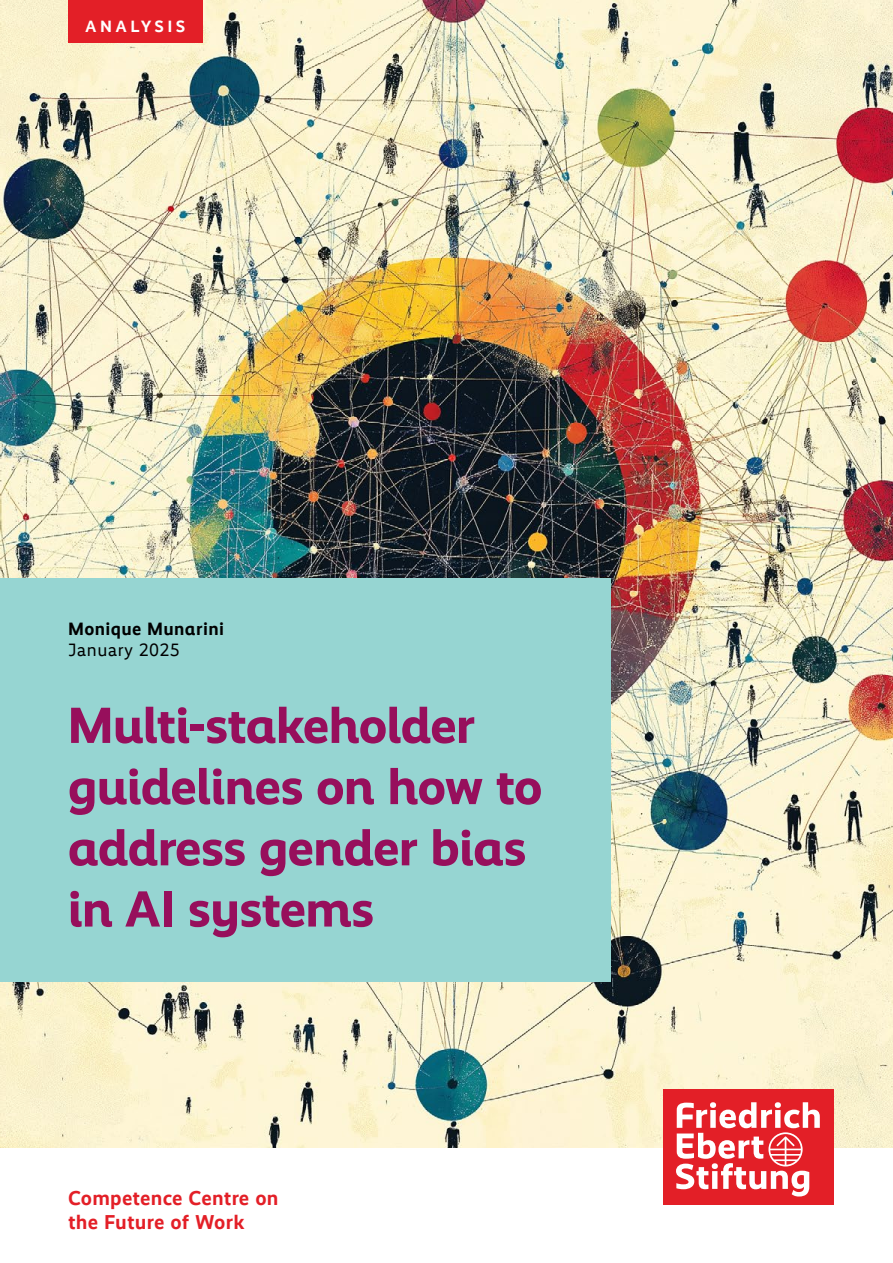
<style>
.page{position:relative;width:893px;height:1263px;background:#fff}
.page>*{position:absolute;margin:0;border:0;box-sizing:border-box;transform-origin:0 0}
.t1{font:51px/61.2px "Ebert Headline";letter-spacing:-.01em;color:#970f5c}
.t2{font:700 20.25px/24px "Ebert";letter-spacing:.01em;color:#e31f27}
.t3{font:700 18px "Ebert";letter-spacing:.02em;color:#000}
.t4{font:18px "Ebert";letter-spacing:.02em;color:#000}
.t5{font:700 16.5px "Ebert";letter-spacing:.21em;color:#fff}
</style>
<div class="page">
<img style="left:0;top:0;width:893px;height:1147px">
<div style="left:0;top:578px;width:610px;height:404px;background:#96d5d2"></div>
<div style="left:68px;top:0;width:135px;height:43px;background:#e31f27"></div>
<div style="left:663px;top:1089px;width:170px;height:116px;background:#e31f27"></div>
<svg style="left:676px;top:1102px;width:144px;height:94px"></svg>
<p class="t5" style="left:85px;top:17px;width:102px">ANALYSIS</p>
<p class="t3" style="left:68px;top:618px;width:158px">Monique Munarini</p>
<p class="t4" style="left:68px;top:640px;width:113px">January 2025</p>
<p class="t1" style="left:68px;top:695px;width:476px">Multi-stakeholder guidelines on how to address gender bias in AI systems</p>
<p class="t2" style="left:68px;top:1186px;width:212px">Competence Centre on the Future of Work</p>
</div>
